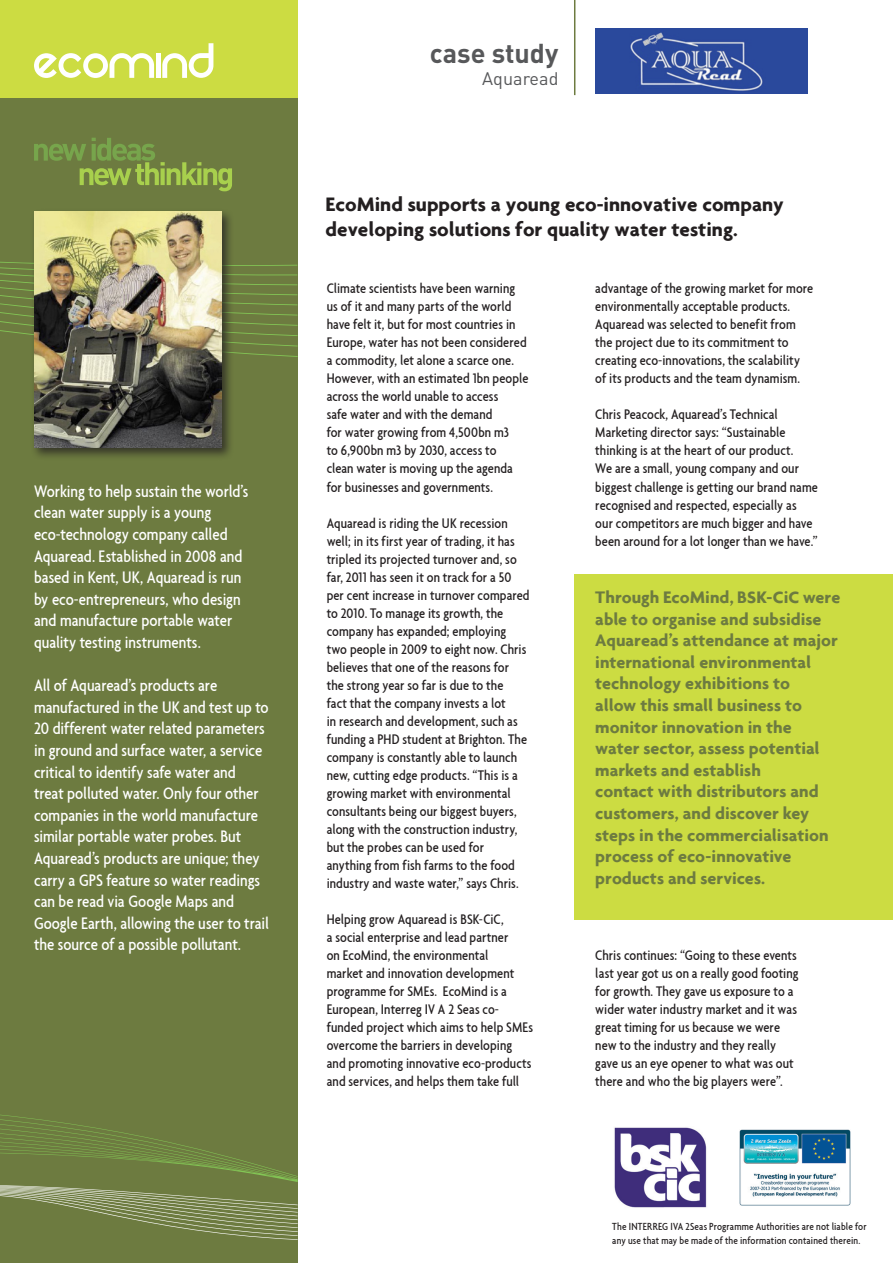
<style>
.page{position:relative;width:893px;height:1263px;background:#fff}
.page>*{position:absolute;margin:0;border:0;box-sizing:border-box;transform-origin:0 0}
.t1{font:700 27px "DIN Pro";color:#57585a}
.t2{font:700 21px/25.2px "Agenda";color:#231f20}
.t3{font:500 condensed 18px/21.6px "Agenda";letter-spacing:-.005em;color:#fff}
.t4{font:700 18px/21.6px "Agenda";color:#6d7b40}
.t5{font:18px "DIN Pro";color:#57585a}
.t6{font:500 condensed 15px/18px "Agenda";letter-spacing:.005em;color:#231f20}
.t7{font:500 condensed 11.1px/13.4px "Agenda";letter-spacing:.015em;color:#231f20}
</style>
<div class="page">
<div style="left:0;top:0;width:298px;height:179px;background:#ccdc42"></div>
<svg style="left:34px;top:53px;width:120px;height:25px"></svg>
<div style="left:156px;top:53px;width:5px;height:25px;background:#fff"></div>
<svg style="left:162px;top:43px;width:51px;height:35px"></svg>
<div style="left:0;top:99px;width:298px;height:1164px;background:#6d7b40"></div>
<svg style="left:0;top:1114px;width:298px;height:126px"></svg>
<svg style="left:0;top:261px;width:298px;height:96px"></svg>
<div style="left:30px;top:208px;width:204px;height:253px;background:#231f20;opacity:.75"></div>
<img style="left:34px;top:212px;width:187px;height:236px">
<div style="left:574px;top:574px;width:319px;height:345px;background:#ccdc42"></div>
<hr style="left:574px;top:0;width:1px;height:95px;background:#6d7b40">
<svg style="left:34px;top:138px;width:198px;height:53px"></svg>
<img style="left:595px;top:28px;width:212px;height:66px">
<img style="left:614px;top:1127px;width:93px;height:81px">
<img style="left:740px;top:1129px;width:110px;height:76px">
<p class="t3" style="left:34px;top:480px;width:216px">Working to help sustain the world’s clean water supply is a young eco-technology company called<br>Aquaread. Established in 2008 and based in Kent, UK, Aquaread is run by eco-entrepreneurs, who design and manufacture portable water quality testing instruments.</p>
<p class="t3" style="left:34px;top:674px;width:237px">All of Aquaread’s products are manufactured in the UK and test up to 20 different water related parameters in ground and surface water, a service critical to identify safe water and treat polluted water. Only four other companies in the world manufacture similar portable water probes. But Aquaread’s products are unique; they carry a GPS feature so water readings can be read via Google Maps and Google Earth, allowing the user to trail the source of a possible pollutant.</p>
<p class="t1" style="left:430px;top:35px;width:130px">case study</p>
<p class="t5" style="left:482px;top:66px;width:78px">Aquaread</p>
<p class="t2" style="left:326px;top:191px;width:460px">EcoMind supports a young eco-innovative company developing solutions for quality water testing.</p>
<p class="t6" style="left:327px;top:279px;width:203px">Climate scientists have been warning us of it and many parts of the world have felt it, but for most countries in Europe, water has not been considered a commodity, let alone a scarce one.<br>However, with an estimated 1bn people across the world unable to access<br>safe water and with the demand<br>for water growing from 4,500bn m3<br>to 6,900bn m3 by 2030, access to<br>clean water is moving up the agenda for businesses and governments.</p>
<p class="t6" style="left:327px;top:513px;width:204px">Aquaread is riding the UK recession well; in its first year of trading, it has tripled its projected turnover and, so far, 2011 has seen it on track for a 50 per cent increase in turnover compared to 2010. To manage its growth, the company has expanded; employing two people in 2009 to eight now. Chris believes that one of the reasons for the strong year so far is due to the<br>fact that the company invests a lot<br>in research and development, such as funding a PHD student at Brighton. The company is constantly able to launch new, cutting edge products. “This is a growing market with environmental consultants being our biggest buyers, along with the construction industry, but the probes can be used for anything from fish farms to the food industry and waste water,” says Chris.</p>
<p class="t6" style="left:327px;top:909px;width:208px">Helping grow Aquaread is BSK-CiC,<br>a social enterprise and lead partner<br>on EcoMind, the environmental<br>market and innovation development programme for SMEs. EcoMind is a European, Interreg IV A 2 Seas co&shy;funded project which aims to help SMEs overcome the barriers in developing and promoting innovative eco-products and services, and helps them take full</p>
<p class="t6" style="left:595px;top:279px;width:220px">advantage of the growing market for more environmentally acceptable products.<br>Aquaread was selected to benefit from the project due to its commitment to creating eco-innovations, the scalability of its products and the team dynamism.</p>
<p class="t6" style="left:595px;top:405px;width:224px">Chris Peacock, Aquaread’s Technical Marketing director says: “Sustainable thinking is at the heart of our product.<br>We are a small, young company and our biggest challenge is getting our brand name recognised and respected, especially as our competitors are much bigger and have been around for a lot longer than we have.”</p>
<p class="t4" style="left:595px;top:586px;width:246px">Through EcoMind, BSK-CiC were able to organise and subsidise<br>Aquaread’s attendance at major international environmental technology exhibitions to<br>allow this small business to monitor innovation in the water sector, assess potential markets and establish<br>contact with distributors and customers, and discover key steps in the commercialisation process of eco-innovative products and services.</p>
<p class="t6" style="left:595px;top:945px;width:205px">Chris continues: “Going to these events last year got us on a really good footing for growth. They gave us exposure to a wider water industry market and it was great timing for us because we were new to the industry and they really gave us an eye opener to what was out there and who the big players were”.</p>
<p class="t7" style="left:612px;top:1220px;width:256px">The INTERREG IVA 2Seas Programme Authorities are not liable for any use that may be made of the information contained therein.</p>
</div>
